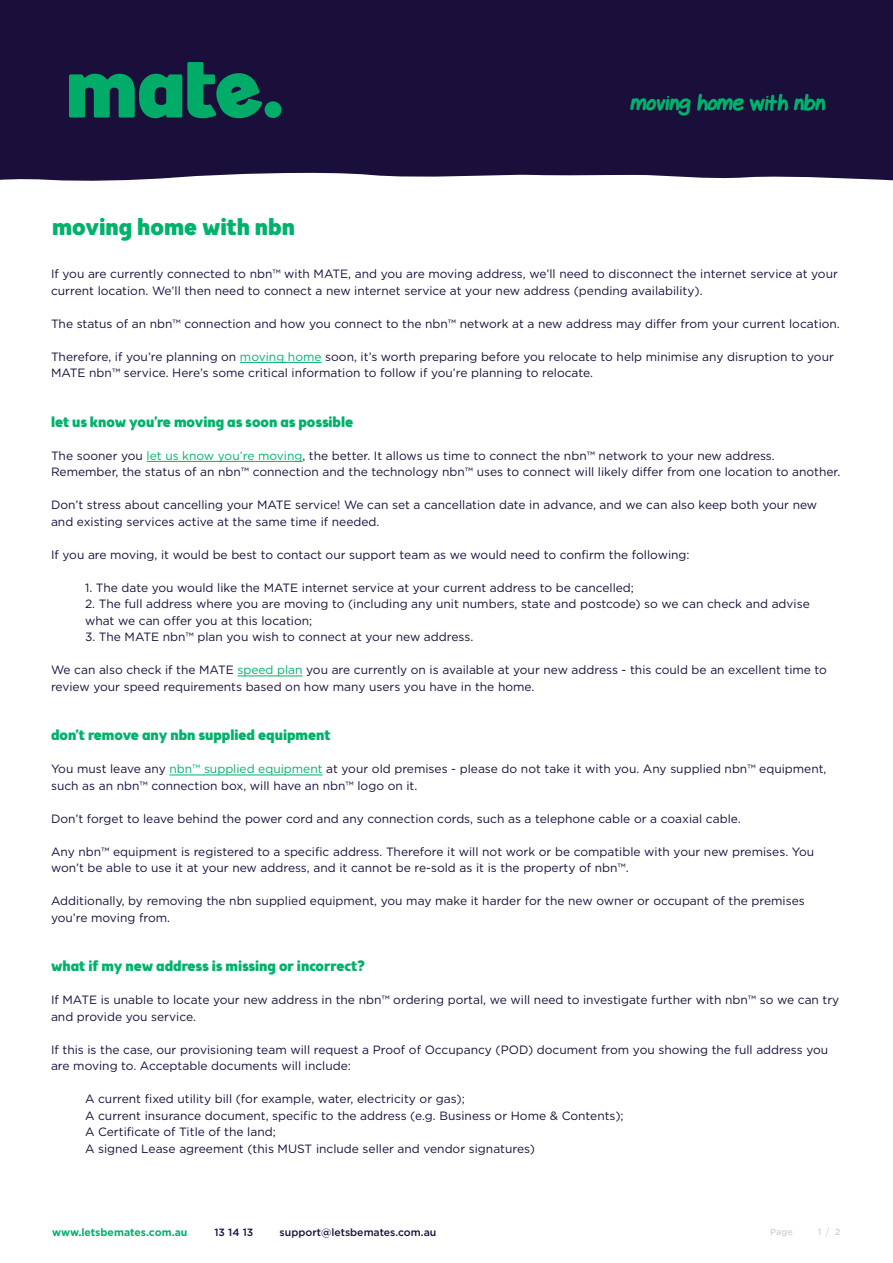
<style>
.page{position:relative;width:893px;height:1263px;background:#fff}
.page>*{position:absolute;margin:0;border:0;box-sizing:border-box;transform-origin:0 0}
.t1{font:900 24px "Brooklyn Samuels Five";color:#00b26b}
.t2{font:800 21px "Gel Pen";color:#00b26b}
.t3{font:900 15px "Brooklyn Samuels Five";color:#00b26b}
.t4{font:12px/16.5px "Gotham";color:#1a0e3b}
.t5{font:500 10.5px "Gotham";color:#1a0e3b}
.t6{font:700 10.5px "Gotham";color:#00b26b}
.t7{font:500 9px "Gotham";color:#d1d3d4}
.s1{color:#00b26b}
</style>
<div class="page">
<div style="left:0;top:0;width:893px;height:181px;background:#1a0e3b"></div>
<svg style="left:69px;top:62px;width:212px;height:57px;background:#0b6353"></svg>
<svg style="left:825px;top:1227px;width:4px;height:10px"></svg>
<hr style="left:240px;top:362px;width:82px;height:1px;background:#00b26b">
<hr style="left:147px;top:461px;width:155px;height:1px;background:#00b26b">
<hr style="left:237px;top:676px;width:66px;height:1px;background:#00b26b">
<hr style="left:169px;top:775px;width:154px;height:1px;background:#00b26b">
<h1 class="t1" style="left:52px;top:212px;width:244px">moving home with nbn</h1>
<h2 class="t2" style="left:631px;top:92px;width:195px">moving home with nbn</h2>
<p class="t4" style="left:51px;top:266px;width:788px">If you are currently connected to nbn™ with MATE, and you are moving address, we’ll need to disconnect the internet service at your current location. We’ll then need to connect a new internet service at your new address (pending availability).</p>
<p class="t4" style="left:51px;top:315px;width:790px">The status of an nbn™ connection and how you connect to the nbn™ network at a new address may differ from your current location.</p>
<p class="t4" style="left:51px;top:348px;width:784px">Therefore, if you’re planning on <span class="s1">moving home</span> soon, it’s worth preparing before you relocate to help minimise any disruption to your<br>MATE nbn™ service. Here’s some critical information to follow if you’re planning to relocate.</p>
<p class="t3" style="left:51px;top:413px;width:304px">let us know you’re moving as soon as possible</p>
<p class="t4" style="left:51px;top:447px;width:791px">The sooner you <span class="s1">let us know you’re moving</span>, the better. It allows us time to connect the nbn™ network to your new address.<br>Remember, the status of an nbn™ connection and the technology nbn™ uses to connect will likely differ from one location to another.</p>
<p class="t4" style="left:51px;top:497px;width:768px">Don’t stress about cancelling your MATE service! We can set a cancellation date in advance, and we can also keep both your new and existing services active at the same time if needed.</p>
<p class="t4" style="left:51px;top:546px;width:640px">If you are moving, it would be best to contact our support team as we would need to confirm the following:</p>
<p class="t4" style="left:85px;top:579px;width:550px">1. The date you would like the MATE internet service at your current address to be cancelled;</p>
<p class="t4" style="left:85px;top:596px;width:726px">2. The full address where you are moving to (including any unit numbers, state and postcode) so we can check and advise what we can offer you at this location;</p>
<p class="t4" style="left:85px;top:629px;width:390px">3. The MATE nbn™ plan you wish to connect at your new address.</p>
<p class="t4" style="left:51px;top:662px;width:777px">We can also check if the MATE <span class="s1">speed plan</span> you are currently on is available at your new address - this could be an excellent time to review your speed requirements based on how many users you have in the home.</p>
<p class="t3" style="left:51px;top:726px;width:281px">don’t remove any nbn supplied equipment</p>
<p class="t4" style="left:51px;top:761px;width:777px">You must leave any <span class="s1">nbn™ supplied equipment</span> at your old premises - please do not take it with you. Any supplied nbn™ equipment, such as an nbn™ connection box, will have an nbn™ logo on it.</p>
<p class="t4" style="left:51px;top:810px;width:691px">Don’t forget to leave behind the power cord and any connection cords, such as a telephone cable or a coaxial cable.</p>
<p class="t4" style="left:51px;top:843px;width:765px">Any nbn™ equipment is registered to a specific address. Therefore it will not work or be compatible with your new premises. You won’t be able to use it at your new address, and it cannot be re-sold as it is the property of nbn™.</p>
<p class="t4" style="left:51px;top:893px;width:755px">Additionally, by removing the nbn supplied equipment, you may make it harder for the new owner or occupant of the premises you’re moving from.</p>
<p class="t3" style="left:51px;top:957px;width:315px">what if my new address is missing or incorrect?</p>
<p class="t4" style="left:51px;top:992px;width:790px">If MATE is unable to locate your new address in the nbn™ ordering portal, we will need to investigate further with nbn™ so we can try and provide you service.</p>
<p class="t4" style="left:51px;top:1041px;width:779px">If this is the case, our provisioning team will request a Proof of Occupancy (POD) document from you showing the full address you are moving to. Acceptable documents will include:</p>
<p class="t4" style="left:85px;top:1091px;width:540px">A current fixed utility bill (for example, water, electricity or gas);<br>A current insurance document, specific to the address (e.g. Business or Home &amp; Contents); A Certificate of Title of the land;<br>A signed Lease agreement (this MUST include seller and vendor signatures)</p>
<p class="t6" style="left:52px;top:1225px;width:137px">www.letsbemates.com.au</p>
<p class="t5" style="left:214px;top:1225px;width:40px">13 14 13</p>
<p class="t5" style="left:280px;top:1225px;width:158px">support@letsbemates.com.au</p>
<p class="t7" style="left:770px;top:1225px;width:24px">Page</p>
<p class="t7" style="left:818px;top:1225px;width:5px">1</p>
<p class="t7" style="left:835px;top:1225px;width:7px">2</p>
</div>
